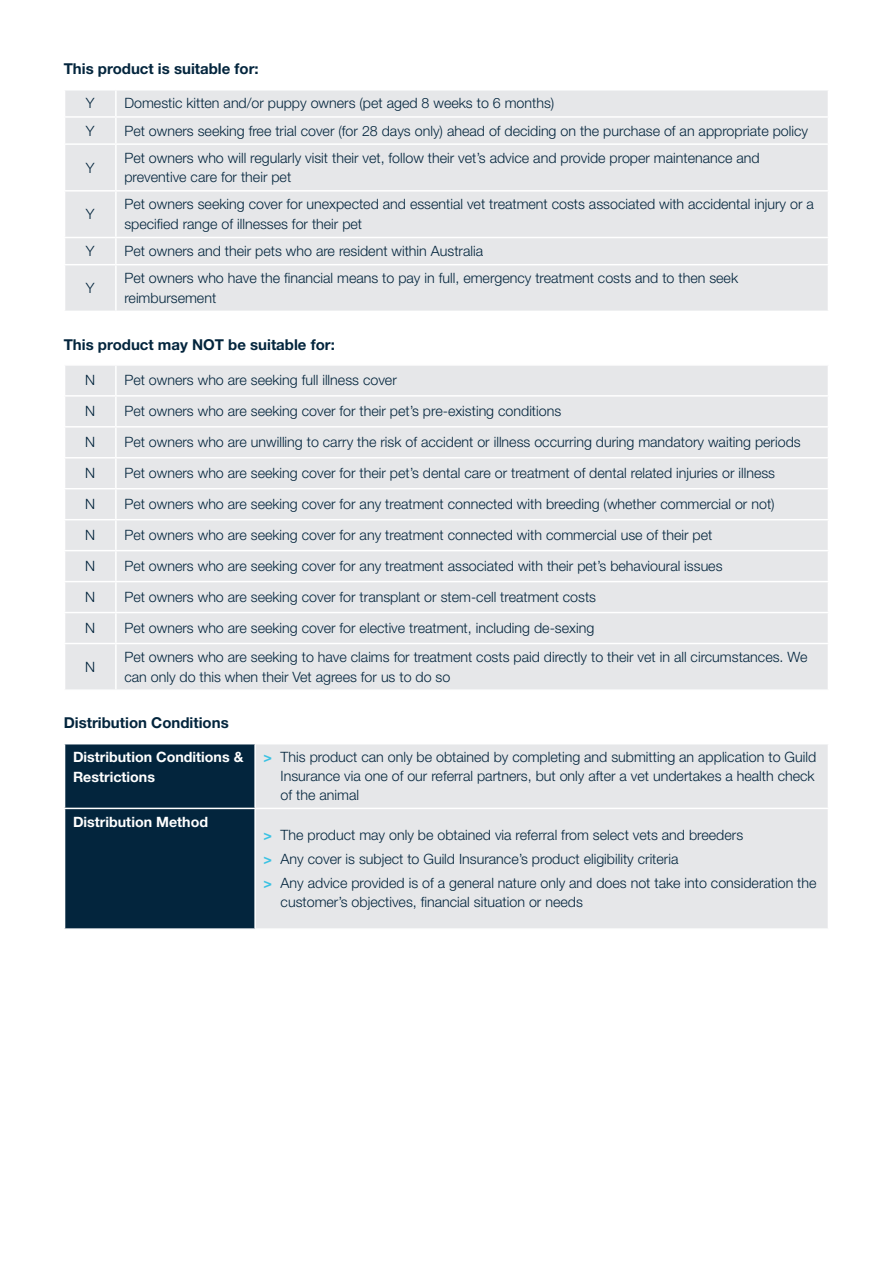
<style>
.page{position:relative;width:893px;height:1263px;background:#fff}
.page>*{position:absolute;margin:0;border:0;box-sizing:border-box;transform-origin:0 0}
.Sub_Heading_1{font:700 15px "Helvetica Neue LT Std";color:#03253d}
.Body_Copy{font:300 14.25px/19.5px "Helvetica Neue LT Std";color:#03253d}
.Body_Copy-2{font:700 14.25px/19.5px "Helvetica Neue LT Std";color:#fff}
.s1{font-weight:700;color:#3ac2e3}
</style>
<div class="page">
<div style="left:65px;top:90px;width:763px;height:221px;background:#e6e7e9"></div>
<hr style="left:115px;top:90px;width:2px;height:26px;background:#fff">
<hr style="left:64px;top:116px;width:52px;height:2px;background:#fff">
<hr style="left:116px;top:116px;width:713px;height:2px;background:#fff">
<hr style="left:115px;top:118px;width:2px;height:25px;background:#fff">
<hr style="left:64px;top:143px;width:52px;height:2px;background:#fff">
<hr style="left:116px;top:143px;width:713px;height:2px;background:#fff">
<hr style="left:115px;top:145px;width:2px;height:45px;background:#fff">
<hr style="left:64px;top:190px;width:52px;height:2px;background:#fff">
<hr style="left:116px;top:190px;width:713px;height:2px;background:#fff">
<hr style="left:115px;top:192px;width:2px;height:45px;background:#fff">
<hr style="left:64px;top:237px;width:52px;height:1px;background:#fff">
<hr style="left:116px;top:237px;width:713px;height:1px;background:#fff">
<hr style="left:115px;top:238px;width:2px;height:26px;background:#fff">
<hr style="left:64px;top:264px;width:52px;height:1px;background:#fff">
<hr style="left:116px;top:264px;width:713px;height:1px;background:#fff">
<hr style="left:115px;top:265px;width:2px;height:46px;background:#fff">
<div style="left:65px;top:366px;width:763px;height:323px;background:#e6e7e9"></div>
<hr style="left:115px;top:366px;width:2px;height:29px;background:#fff">
<hr style="left:64px;top:395px;width:52px;height:2px;background:#fff">
<hr style="left:116px;top:395px;width:713px;height:2px;background:#fff">
<hr style="left:115px;top:397px;width:2px;height:29px;background:#fff">
<hr style="left:64px;top:426px;width:52px;height:2px;background:#fff">
<hr style="left:116px;top:426px;width:713px;height:2px;background:#fff">
<hr style="left:115px;top:428px;width:2px;height:29px;background:#fff">
<hr style="left:64px;top:457px;width:52px;height:1px;background:#fff">
<hr style="left:116px;top:457px;width:713px;height:1px;background:#fff">
<hr style="left:115px;top:458px;width:2px;height:30px;background:#fff">
<hr style="left:64px;top:488px;width:52px;height:1px;background:#fff">
<hr style="left:116px;top:488px;width:713px;height:1px;background:#fff">
<hr style="left:115px;top:489px;width:2px;height:30px;background:#fff">
<hr style="left:64px;top:519px;width:52px;height:1px;background:#fff">
<hr style="left:116px;top:519px;width:713px;height:1px;background:#fff">
<hr style="left:115px;top:520px;width:2px;height:30px;background:#fff">
<hr style="left:64px;top:550px;width:52px;height:1px;background:#fff">
<hr style="left:116px;top:550px;width:713px;height:1px;background:#fff">
<hr style="left:115px;top:551px;width:2px;height:30px;background:#fff">
<hr style="left:64px;top:581px;width:52px;height:1px;background:#fff">
<hr style="left:116px;top:581px;width:713px;height:1px;background:#fff">
<hr style="left:115px;top:582px;width:2px;height:30px;background:#fff">
<hr style="left:64px;top:612px;width:52px;height:1px;background:#fff">
<hr style="left:116px;top:612px;width:713px;height:1px;background:#fff">
<hr style="left:115px;top:613px;width:2px;height:30px;background:#fff">
<hr style="left:64px;top:643px;width:52px;height:1px;background:#fff">
<hr style="left:116px;top:643px;width:713px;height:1px;background:#fff">
<hr style="left:115px;top:644px;width:2px;height:45px;background:#fff">
<div style="left:65px;top:744px;width:189px;height:184px;background:#03253d"></div>
<div style="left:256px;top:744px;width:572px;height:184px;background:#e6e7e9"></div>
<hr style="left:64px;top:808px;width:191px;height:1px;background:#fff">
<hr style="left:255px;top:808px;width:574px;height:1px;background:#fff">
<p class="Sub_Heading_1" style="left:64px;top:60px;width:196px">This product is suitable for:</p>
<p class="Body_Copy" style="left:86px;top:93px;width:10px">Y</p>
<p class="Body_Copy" style="left:124px;top:93px;width:431px">Domestic kitten and/or puppy owners (pet aged 8 weeks to 6 months)</p>
<p class="Body_Copy" style="left:86px;top:120px;width:10px">Y</p>
<p class="Body_Copy" style="left:124px;top:120px;width:685px">Pet owners seeking free trial cover (for 28 days only) ahead of deciding on the purchase of an appropriate policy</p>
<p class="Body_Copy" style="left:86px;top:157px;width:10px">Y</p>
<p class="Body_Copy" style="left:124px;top:148px;width:637px">Pet owners who will regularly visit their vet, follow their vet’s advice and provide proper maintenance and preventive care for their pet</p>
<p class="Body_Copy" style="left:86px;top:204px;width:10px">Y</p>
<p class="Body_Copy" style="left:124px;top:194px;width:691px">Pet owners seeking cover for unexpected and essential vet treatment costs associated with accidental injury or a specified range of illnesses for their pet</p>
<p class="Body_Copy" style="left:86px;top:241px;width:10px">Y</p>
<p class="Body_Copy" style="left:124px;top:241px;width:360px">Pet owners and their pets who are resident within Australia</p>
<p class="Body_Copy" style="left:86px;top:278px;width:10px">Y</p>
<p class="Body_Copy" style="left:124px;top:268px;width:615px">Pet owners who have the financial means to pay in full, emergency treatment costs and to then seek reimbursement</p>
<p class="Sub_Heading_1" style="left:64px;top:335px;width:273px">This product may NOT be suitable for:</p>
<p class="Body_Copy" style="left:85px;top:370px;width:12px">N</p>
<p class="Body_Copy" style="left:124px;top:370px;width:274px">Pet owners who are seeking full illness cover</p>
<p class="Body_Copy" style="left:85px;top:401px;width:12px">N</p>
<p class="Body_Copy" style="left:124px;top:401px;width:438px">Pet owners who are seeking cover for their pet’s pre-existing conditions</p>
<p class="Body_Copy" style="left:85px;top:432px;width:12px">N</p>
<p class="Body_Copy" style="left:124px;top:432px;width:678px">Pet owners who are unwilling to carry the risk of accident or illness occurring during mandatory waiting periods</p>
<p class="Body_Copy" style="left:85px;top:463px;width:12px">N</p>
<p class="Body_Copy" style="left:124px;top:463px;width:652px">Pet owners who are seeking cover for their pet’s dental care or treatment of dental related injuries or illness</p>
<p class="Body_Copy" style="left:85px;top:494px;width:12px">N</p>
<p class="Body_Copy" style="left:124px;top:494px;width:652px">Pet owners who are seeking cover for any treatment connected with breeding (whether commercial or not)</p>
<p class="Body_Copy" style="left:85px;top:525px;width:12px">N</p>
<p class="Body_Copy" style="left:124px;top:525px;width:589px">Pet owners who are seeking cover for any treatment connected with commercial use of their pet</p>
<p class="Body_Copy" style="left:85px;top:556px;width:12px">N</p>
<p class="Body_Copy" style="left:124px;top:556px;width:600px">Pet owners who are seeking cover for any treatment associated with their pet’s behavioural issues</p>
<p class="Body_Copy" style="left:85px;top:587px;width:12px">N</p>
<p class="Body_Copy" style="left:124px;top:587px;width:473px">Pet owners who are seeking cover for transplant or stem-cell treatment costs</p>
<p class="Body_Copy" style="left:85px;top:618px;width:12px">N</p>
<p class="Body_Copy" style="left:124px;top:618px;width:471px">Pet owners who are seeking cover for elective treatment, including de-sexing</p>
<p class="Body_Copy" style="left:85px;top:657px;width:12px">N</p>
<p class="Body_Copy" style="left:124px;top:647px;width:685px">Pet owners who are seeking to have claims for treatment costs paid directly to their vet in all circumstances. We can only do this when their Vet agrees for us to do so</p>
<p class="Sub_Heading_1" style="left:64px;top:714px;width:166px">Distribution Conditions</p>
<p class="Body_Copy-2" style="left:73px;top:747px;width:172px">Distribution Conditions &amp;<br>Restrictions</p>
<p class="Body_Copy" style="left:281px;top:748px;width:537px;line-height:18.8px;text-align:justify;text-indent:-17px"><span class="s1">&gt;</span> This product can only be obtained by completing and submitting an application to Guild Insurance via one of our referral partners, but only after a vet undertakes a health check of the animal</p>
<p class="Body_Copy-2" style="left:73px;top:812px;width:137px">Distribution Method</p>
<p class="Body_Copy" style="left:264px;top:825px;width:481px"><span class="s1">&gt;</span> The product may only be obtained via referral from select vets and breeders</p>
<p class="Body_Copy" style="left:264px;top:849px;width:416px"><span class="s1">&gt;</span> Any cover is subject to Guild Insurance’s product eligibility criteria</p>
<p class="Body_Copy" style="left:281px;top:873px;width:537px;text-indent:-17px"><span class="s1">&gt;</span> Any advice provided is of a general nature only and does not take into consideration the customer’s objectives, financial situation or needs</p>
</div>
